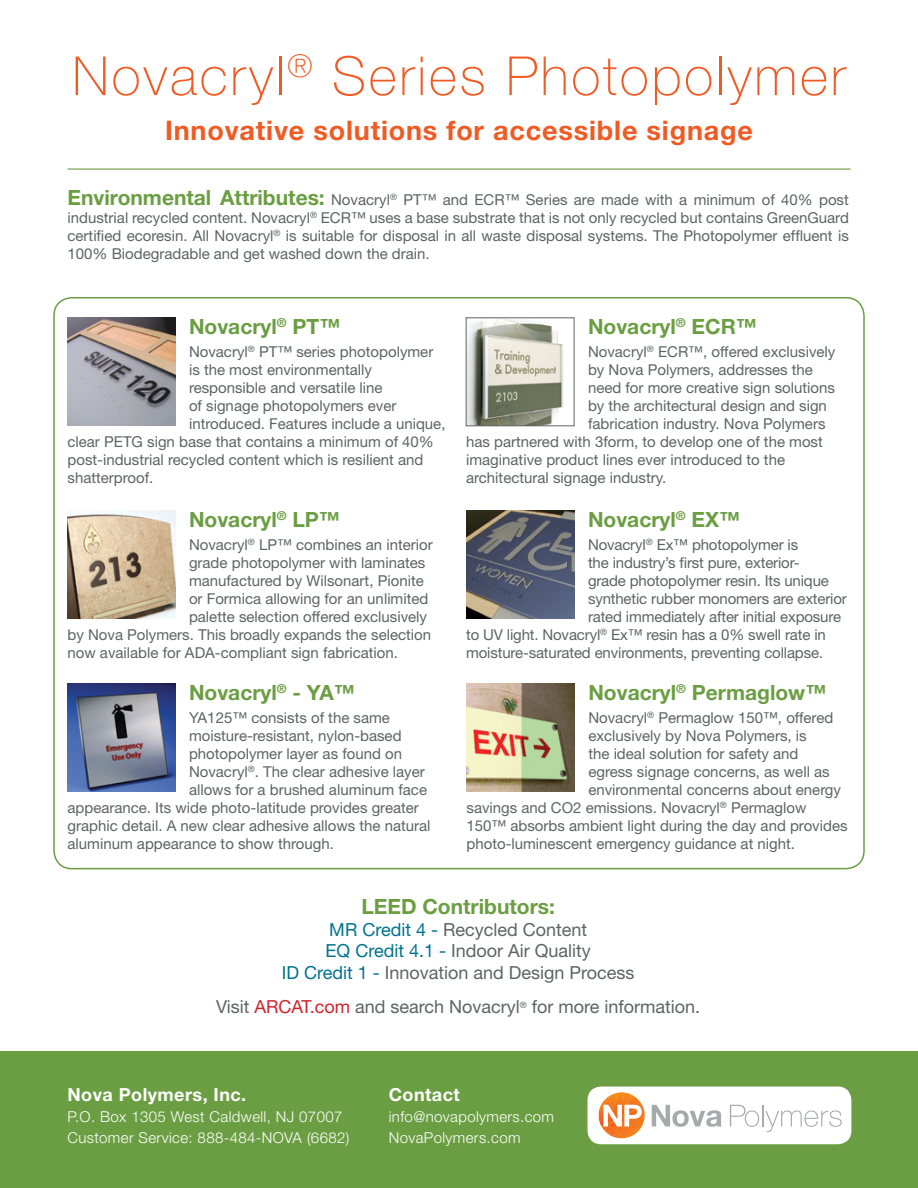
<style>
.page{position:relative;width:918px;height:1188px;background:#fff}
.page>*{position:absolute;margin:0;border:0;box-sizing:border-box;transform-origin:0 0}
.t1{font:100 54px "Helvetica Neue";letter-spacing:.05em;color:#f05a23}
.t2{font:700 27px "Helvetica Neue";letter-spacing:.03em;color:#f05a23}
.t3{font:700 21px "Helvetica Neue";color:#6b9e42}
.t4{font:18px/21.6px "Helvetica Neue";color:#606363;text-align:center}
.t5{font:700 18px "Helvetica Neue";letter-spacing:.025em;color:#fff}
.t6{font:15px/18px "Helvetica Neue";color:#606363;text-align:justify}
.t7{font:300 15px/21px "Helvetica Neue";letter-spacing:.025em;color:#fff}
.s1{font-weight:700;font-size:21px;color:#6b9e42}
.s2{color:#00728f}
.s3{color:#d2232a}
</style>
<div class="page">
<img style="left:68px;top:318px;width:108px;height:108px">
<img style="left:468px;top:319px;width:95px;height:105px">
<div style="left:466px;top:317px;width:108px;height:109px;border:1px solid #606363"></div>
<hr style="left:68px;top:168px;width:782px;height:2px;background:#6b9e42">
<img style="left:68px;top:511px;width:108px;height:108px">
<img style="left:466px;top:511px;width:108px;height:108px">
<img style="left:68px;top:684px;width:108px;height:108px">
<img style="left:467px;top:684px;width:108px;height:108px">
<div style="left:0;top:1052px;width:918px;height:136px;background:#6b9e42"></div>
<div style="left:588px;top:1087px;width:263px;height:57px;background:#fff;border-radius:13px"></div>
<img style="left:599px;top:1092px;width:46px;height:46px">
<svg style="left:652px;top:1105px;width:70px;height:22px"></svg>
<svg style="left:730px;top:1105px;width:112px;height:27px"></svg>
<svg style="left:603px;top:1105px;width:39px;height:22px"></svg>
<h1 class="t1" style="left:72px;top:45px;width:775px">Novacryl<sup>®</sup> Series Photopolymer</h1>
<h2 class="t2" style="left:165px;top:114px;width:589px">Innovative solutions for accessible signage</h2>
<p class="t6" style="left:67px;top:191px;width:783px"><span class="s1">Environmental Attributes:</span> Novacryl<sup>®</sup> PT™ and ECR™ Series are made with a minimum of 40% post industrial recycled content. Novacryl<sup>®</sup> ECR™ uses a base substrate that is not only recycled but contains GreenGuard certified ecoresin. All Novacryl<sup>®</sup> is suitable for disposal in all waste disposal systems. The Photopolymer effluent is 100% Biodegradable and get washed down the drain.</p>
<h3 class="t3" style="left:189px;top:314px;width:153px">Novacryl<sup>®</sup> PT™</h3>
<p class="t6" style="left:189px;top:342px;width:246px">Novacryl<sup>®</sup> PT™ series photopolymer</p>
<p class="t6" style="left:189px;top:360px;width:185px">is the most environmentally</p>
<p class="t6" style="left:189px;top:378px;width:195px">responsible and versatile line</p>
<p class="t6" style="left:189px;top:396px;width:209px">of signage photopolymers ever</p>
<p class="t6" style="left:189px;top:414px;width:258px">introduced. Features include a unique,</p>
<p class="t6" style="left:68px;top:432px;width:368px">clear PETG sign base that contains a minimum of 40%</p>
<p class="t6" style="left:68px;top:450px;width:357px">post-industrial recycled content which is resilient and</p>
<p class="t6" style="left:68px;top:468px;width:87px">shatterproof.</p>
<h3 class="t3" style="left:189px;top:507px;width:152px">Novacryl<sup>®</sup> LP™</h3>
<p class="t6" style="left:189px;top:535px;width:245px">Novacryl<sup>®</sup> LP™ combines an interior</p>
<p class="t6" style="left:189px;top:553px;width:238px">grade photopolymer with laminates</p>
<p class="t6" style="left:189px;top:571px;width:236px">manufactured by Wilsonart, Pionite</p>
<p class="t6" style="left:189px;top:589px;width:241px">or Formica allowing for an unlimited</p>
<p class="t6" style="left:189px;top:607px;width:240px">palette selection offered exclusively</p>
<p class="t6" style="left:68px;top:625px;width:365px">by Nova Polymers. This broadly expands the selection</p>
<p class="t6" style="left:68px;top:643px;width:332px">now available for ADA-compliant sign fabrication.</p>
<h3 class="t3" style="left:189px;top:680px;width:167px">Novacryl<sup>®</sup> - YA™</h3>
<p class="t6" style="left:189px;top:708px;width:203px">YA125™ consists of the same</p>
<p class="t6" style="left:189px;top:726px;width:214px">moisture-resistant, nylon-based</p>
<p class="t6" style="left:189px;top:744px;width:215px">photopolymer layer as found on</p>
<p class="t6" style="left:189px;top:762px;width:237px">Novacryl<sup>®</sup>. The clear adhesive layer</p>
<p class="t6" style="left:189px;top:780px;width:240px">allows for a brushed aluminum face</p>
<p class="t6" style="left:68px;top:798px;width:353px">appearance. Its wide photo-latitude provides greater</p>
<p class="t6" style="left:68px;top:816px;width:365px">graphic detail. A new clear adhesive allows the natural</p>
<p class="t6" style="left:68px;top:834px;width:268px">aluminum appearance to show through.</p>
<h3 class="t3" style="left:588px;top:314px;width:170px">Novacryl<sup>®</sup> ECR™</h3>
<p class="t6" style="left:588px;top:342px;width:249px">Novacryl<sup>®</sup> ECR™, offered exclusively</p>
<p class="t6" style="left:588px;top:360px;width:227px">by Nova Polymers, addresses the</p>
<p class="t6" style="left:588px;top:378px;width:248px">need for more creative sign solutions</p>
<p class="t6" style="left:588px;top:396px;width:240px">by the architectural design and sign</p>
<p class="t6" style="left:588px;top:414px;width:239px">fabrication industry. Nova Polymers</p>
<p class="t6" style="left:466px;top:432px;width:358px">has partnered with 3form, to develop one of the most</p>
<p class="t6" style="left:466px;top:450px;width:320px">imaginative product lines ever introduced to the</p>
<p class="t6" style="left:466px;top:468px;width:202px">architectural signage industry.</p>
<h3 class="t3" style="left:588px;top:507px;width:154px">Novacryl<sup>®</sup> EX™</h3>
<p class="t6" style="left:588px;top:535px;width:212px">Novacryl<sup>®</sup> Ex™ photopolymer is</p>
<p class="t6" style="left:588px;top:553px;width:213px">the industry’s first pure, exterior-</p>
<p class="t6" style="left:588px;top:571px;width:242px">grade photopolymer resin. Its unique</p>
<p class="t6" style="left:588px;top:589px;width:260px">synthetic rubber monomers are exterior</p>
<p class="t6" style="left:588px;top:607px;width:255px">rated immediately after initial exposure</p>
<p class="t6" style="left:466px;top:625px;width:361px">to UV light. Novacryl<sup>®</sup> Ex™ resin has a 0% swell rate in</p>
<p class="t6" style="left:466px;top:643px;width:359px">moisture-saturated environments, preventing collapse.</p>
<h3 class="t3" style="left:588px;top:680px;width:240px">Novacryl<sup>®</sup> Permaglow™</h3>
<p class="t6" style="left:588px;top:708px;width:246px">Novacryl<sup>®</sup> Permaglow 150™, offered</p>
<p class="t6" style="left:588px;top:726px;width:220px">exclusively by Nova Polymers, is</p>
<p class="t6" style="left:588px;top:744px;width:212px">the ideal solution for safety and</p>
<p class="t6" style="left:588px;top:762px;width:243px">egress signage concerns, as well as</p>
<p class="t6" style="left:588px;top:780px;width:254px">environmental concerns about energy</p>
<p class="t6" style="left:467px;top:798px;width:342px">savings and CO2 emissions. Novacryl<sup>®</sup> Permaglow</p>
<p class="t6" style="left:467px;top:816px;width:383px">150™ absorbs ambient light during the day and provides</p>
<p class="t6" style="left:467px;top:834px;width:330px">photo-luminescent emergency guidance at night.</p>
<h3 class="t3" style="left:361px;top:894px;width:195px">LEED Contributors:</h3>
<p class="t4" style="left:282px;top:918px;width:354px"><span class="s2">MR Credit 4 -</span> Recycled Content<br><span class="s2">EQ Credit 4.1 -</span> Indoor Air Quality<br><span class="s2">ID Credit 1 -</span> Innovation and Design Process</p>
<p class="t4" style="left:216px;top:995px;width:486px">Visit <span class="s3">ARCAT.com</span> and search Novacryl<sup>®</sup> for more information.</p>
<p class="t5" style="left:68px;top:1083px;width:180px">Nova Polymers, Inc.</p>
<p class="t7" style="left:68px;top:1105px;width:283px">P.O. Box 1305 West Caldwell, NJ 07007<br>Customer Service: 888-484-NOVA (6682)</p>
<p class="t5" style="left:389px;top:1083px;width:73px">Contact</p>
<p class="t7" style="left:389px;top:1105px;width:167px">info@novapolymers.com<br>NovaPolymers.com</p>
</div>
